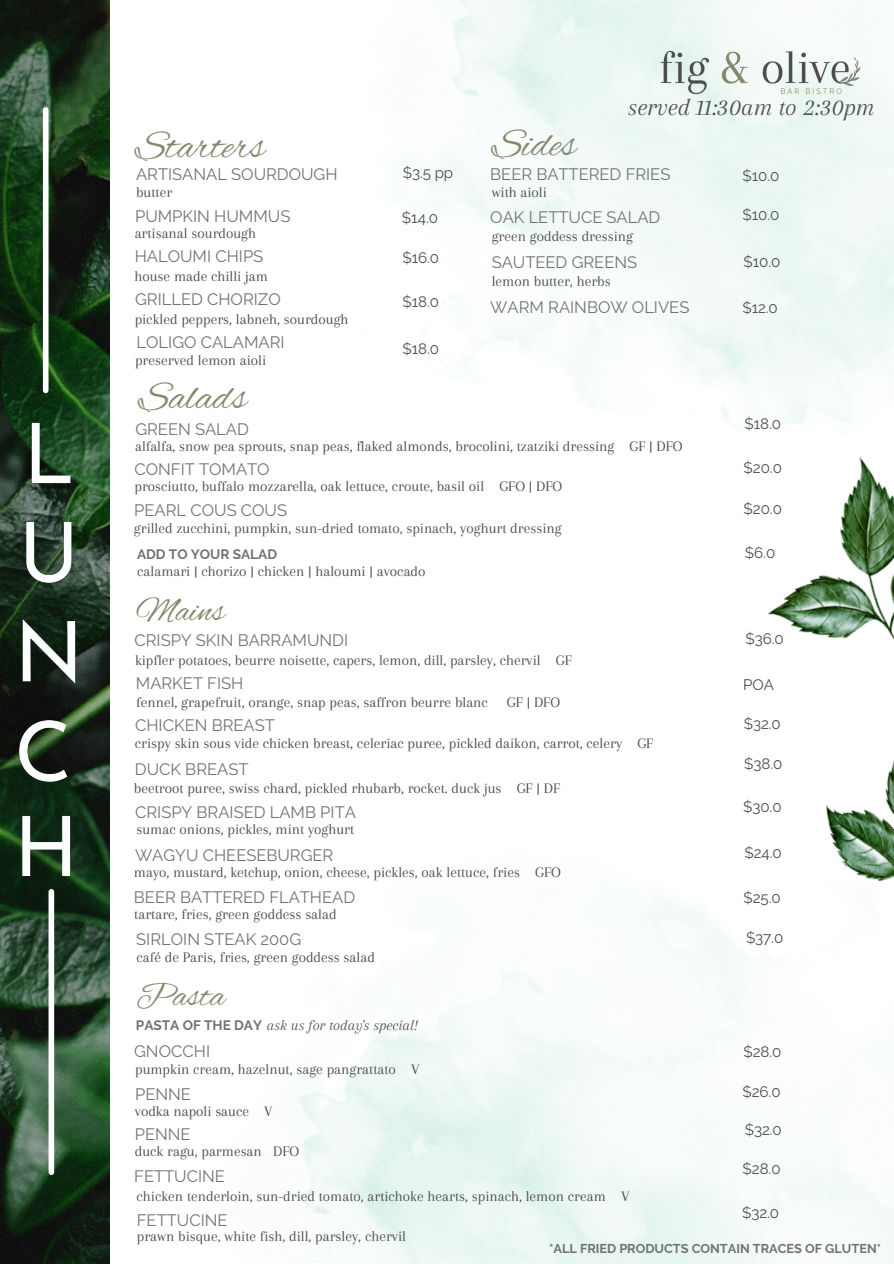
<style>
.page{position:relative;width:894px;height:1264px;background:#fff}
.page>*{position:absolute;margin:0;border:0;box-sizing:border-box;transform-origin:0 0}
.t1{font:41.1px "Alex Brush";color:#84896e}
.t2{font:34.95px "Alex Brush";color:#84896e}
.t3{font:italic 25.05px "Arapey";color:#4d4d4d}
.t4{font:16.5px "Raleway";color:#737373}
.t5{font:15.15px "Arapey";color:#4d4d4d}
.t6{font:15.15px "Raleway";letter-spacing:-.005em;color:#4d4d4d}
.t7{font:italic 15.15px "Arapey";color:#4d4d4d}
.t8{font:700 13.65px "Raleway";color:#737373}
.t9{font:700 12.75px "Raleway";color:#737373}
.s1{font-family:"Raleway";font-weight:700;font-style:normal;font-size:13.65px;color:#737373}
</style>
<div class="page">
<img style="left:109px;top:746px;width:784px;height:517px">
<img style="left:0;top:0;width:109px;height:1263px">
<div style="left:43px;top:110px;width:5px;height:280px;background:#fff"></div>
<div style="left:48px;top:891px;width:6px;height:281px;background:#fff"></div>
<img style="left:653px;top:35px;width:211px;height:71px">
<img style="left:768px;top:456px;width:125px;height:183px">
<img style="left:802px;top:746px;width:91px;height:209px">
<img style="left:0;top:390px;width:104px;height:99px">
<img style="left:0;top:489px;width:105px;height:96px">
<img style="left:0;top:585px;width:110px;height:138px">
<img style="left:0;top:687px;width:103px;height:94px">
<img style="left:0;top:781px;width:107px;height:134px">
<p class="t1" style="left:135px;top:123px;width:131px">Starters</p>
<p class="t4" style="left:136px;top:164px;width:203px">ARTISANAL SOURDOUGH</p>
<p class="t5" style="left:136px;top:184px;width:38px">butter</p>
<p class="t4" style="left:135px;top:206px;width:157px">PUMPKIN HUMMUS</p>
<p class="t5" style="left:135px;top:225px;width:123px">artisanal sourdough</p>
<p class="t4" style="left:135px;top:247px;width:130px">HALOUMI CHIPS</p>
<p class="t5" style="left:134px;top:267px;width:135px">house made chilli jam</p>
<p class="t5" style="left:135px;top:311px;width:215px">pickled peppers, labneh, sourdough</p>
<p class="t4" style="left:135px;top:290px;width:147px">GRILLED CHORIZO</p>
<p class="t4" style="left:136px;top:333px;width:149px">LOLIGO CALAMARI</p>
<p class="t5" style="left:135px;top:352px;width:133px">preserved lemon aioli</p>
<p class="t1" style="left:138px;top:374px;width:110px">Salads</p>
<p class="t6" style="left:402px;top:164px;width:52px">$3.5 pp</p>
<p class="t6" style="left:402px;top:208px;width:38px">$14.0</p>
<p class="t6" style="left:402px;top:248px;width:38px">$16.0</p>
<p class="t6" style="left:402px;top:293px;width:38px">$18.0</p>
<p class="t6" style="left:402px;top:340px;width:38px">$18.0</p>
<p class="t3" style="left:627px;top:93px;width:248px">served 11:30am to 2:30pm</p>
<p class="t1" style="left:491px;top:121px;width:86px">Sides</p>
<p class="t5" style="left:491px;top:184px;width:57px">with aioli</p>
<p class="t4" style="left:490px;top:164px;width:181px">BEER BATTERED FRIES</p>
<p class="t4" style="left:490px;top:208px;width:172px">OAK LETTUCE SALAD</p>
<p class="t5" style="left:491px;top:228px;width:143px">green goddess dressing</p>
<p class="t4" style="left:491px;top:252px;width:147px">SAUTEED GREENS</p>
<p class="t5" style="left:491px;top:272px;width:120px">lemon butter, herbs</p>
<p class="t6" style="left:742px;top:167px;width:39px">$10.0</p>
<p class="t6" style="left:742px;top:206px;width:39px">$10.0</p>
<p class="t6" style="left:743px;top:253px;width:39px">$10.0</p>
<p class="t4" style="left:490px;top:297px;width:200px">WARM RAINBOW OLIVES</p>
<p class="t6" style="left:742px;top:298px;width:37px">$12.0</p>
<p class="t4" style="left:135px;top:419px;width:115px">GREEN SALAD</p>
<p class="t5" style="left:135px;top:438px;width:549px">alfalfa, snow pea sprouts, snap peas, flaked almonds, brocolini, tzatziki dressing GF | DFO</p>
<p class="t4" style="left:134px;top:459px;width:137px">CONFIT TOMATO</p>
<p class="t5" style="left:134px;top:478px;width:429px">prosciutto, buffalo mozzarella, oak lettuce, croute, basil oil GFO | DFO</p>
<p class="t4" style="left:134px;top:500px;width:154px">PEARL COUS COUS</p>
<p class="t5" style="left:134px;top:520px;width:429px">grilled zucchini, pumpkin, sun-dried tomato, spinach, yoghurt dressing</p>
<p class="t8" style="left:137px;top:545px;width:141px">ADD TO YOUR SALAD</p>
<p class="t5" style="left:137px;top:562px;width:290px">calamari | chorizo | chicken | haloumi | avocado</p>
<p class="t2" style="left:136px;top:591px;width:90px">Mains</p>
<p class="t4" style="left:134px;top:631px;width:215px">CRISPY SKIN BARRAMUNDI</p>
<p class="t5" style="left:135px;top:651px;width:438px">kipfler potatoes, beurre noisette, capers, lemon, dill, parsley, chervil GF</p>
<p class="t4" style="left:136px;top:674px;width:109px">MARKET FISH</p>
<p class="t5" style="left:136px;top:693px;width:353px">fennel, grapefruit, orange, snap peas, saffron beurre blanc</p>
<p class="t5" style="left:506px;top:693px;width:55px">GF | DFO</p>
<p class="t4" style="left:135px;top:715px;width:141px">CHICKEN BREAST</p>
<p class="t5" style="left:135px;top:735px;width:520px">crispy skin sous vide chicken breast, celeriac puree, pickled daikon, carrot, celery GF</p>
<p class="t4" style="left:135px;top:759px;width:115px">DUCK BREAST</p>
<p class="t5" style="left:134px;top:780px;width:427px">beetroot puree, swiss chard, pickled rhubarb, rocket. duck jus GF | DF</p>
<p class="t6" style="left:744px;top:415px;width:38px">$18.0</p>
<p class="t6" style="left:743px;top:458px;width:40px">$20.0</p>
<p class="t6" style="left:743px;top:500px;width:40px">$20.0</p>
<p class="t6" style="left:744px;top:543px;width:32px">$6.0</p>
<p class="t6" style="left:745px;top:630px;width:40px">$36.0</p>
<p class="t6" style="left:743px;top:676px;width:32px">POA</p>
<p class="t6" style="left:743px;top:714px;width:39px">$32.0</p>
<p class="t6" style="left:744px;top:755px;width:40px">$38.0</p>
<p class="t4" style="left:135px;top:802px;width:222px">CRISPY BRAISED LAMB PITA</p>
<p class="t6" style="left:743px;top:797px;width:40px">$30.0</p>
<p class="t6" style="left:744px;top:843px;width:39px">$24.0</p>
<p class="t6" style="left:743px;top:889px;width:39px">$25.0</p>
<p class="t6" style="left:745px;top:929px;width:39px">$37.0</p>
<p class="t5" style="left:136px;top:821px;width:219px">sumac onions, pickles, mint yoghurt</p>
<p class="t4" style="left:135px;top:845px;width:200px">WAGYU CHEESEBURGER</p>
<p class="t5" style="left:134px;top:863px;width:428px">mayo, mustard, ketchup, onion, cheese, pickles, oak lettuce, fries GFO</p>
<p class="t4" style="left:134px;top:887px;width:223px">BEER BATTERED FLATHEAD</p>
<p class="t5" style="left:134px;top:906px;width:204px">tartare, fries, green goddess salad</p>
<p class="t4" style="left:136px;top:929px;width:166px">SIRLOIN STEAK 200G</p>
<p class="t5" style="left:137px;top:948px;width:240px">café de Paris, fries, green goddess salad</p>
<p class="t2" style="left:136px;top:975px;width:90px">Pasta</p>
<p class="t4" style="left:134px;top:1041px;width:77px">GNOCCHI</p>
<p class="t5" style="left:135px;top:1060px;width:286px">pumpkin cream, hazelnut, sage pangrattato V</p>
<p class="t4" style="left:135px;top:1084px;width:57px">PENNE</p>
<p class="t5" style="left:135px;top:1103px;width:139px">vodka napoli sauce V</p>
<p class="t4" style="left:135px;top:1124px;width:57px">PENNE</p>
<p class="t5" style="left:135px;top:1143px;width:166px">duck ragu, parmesan DFO</p>
<p class="t7" style="left:136px;top:1017px;width:283px"><span class="s1">PASTA OF THE DAY</span> ask us for today's special!</p>
<p class="t6" style="left:743px;top:1042px;width:39px">$28.0</p>
<p class="t6" style="left:742px;top:1082px;width:40px">$26.0</p>
<p class="t6" style="left:744px;top:1121px;width:39px">$32.0</p>
<p class="t6" style="left:742px;top:1159px;width:39px">$28.0</p>
<p class="t4" style="left:134px;top:1166px;width:92px">FETTUCINE</p>
<p class="t5" style="left:137px;top:1187px;width:494px">chicken tenderloin, sun-dried tomato, artichoke hearts, spinach, lemon cream V</p>
<p class="t6" style="left:741px;top:1203px;width:39px">$32.0</p>
<p class="t9" style="left:549px;top:1241px;width:333px">*ALL FRIED PRODUCTS CONTAIN TRACES OF GLUTEN*</p>
<p class="t4" style="left:137px;top:1210px;width:92px">FETTUCINE</p>
<p class="t5" style="left:137px;top:1227px;width:270px">prawn bisque, white fish, dill, parsley, chervil</p>
</div>
